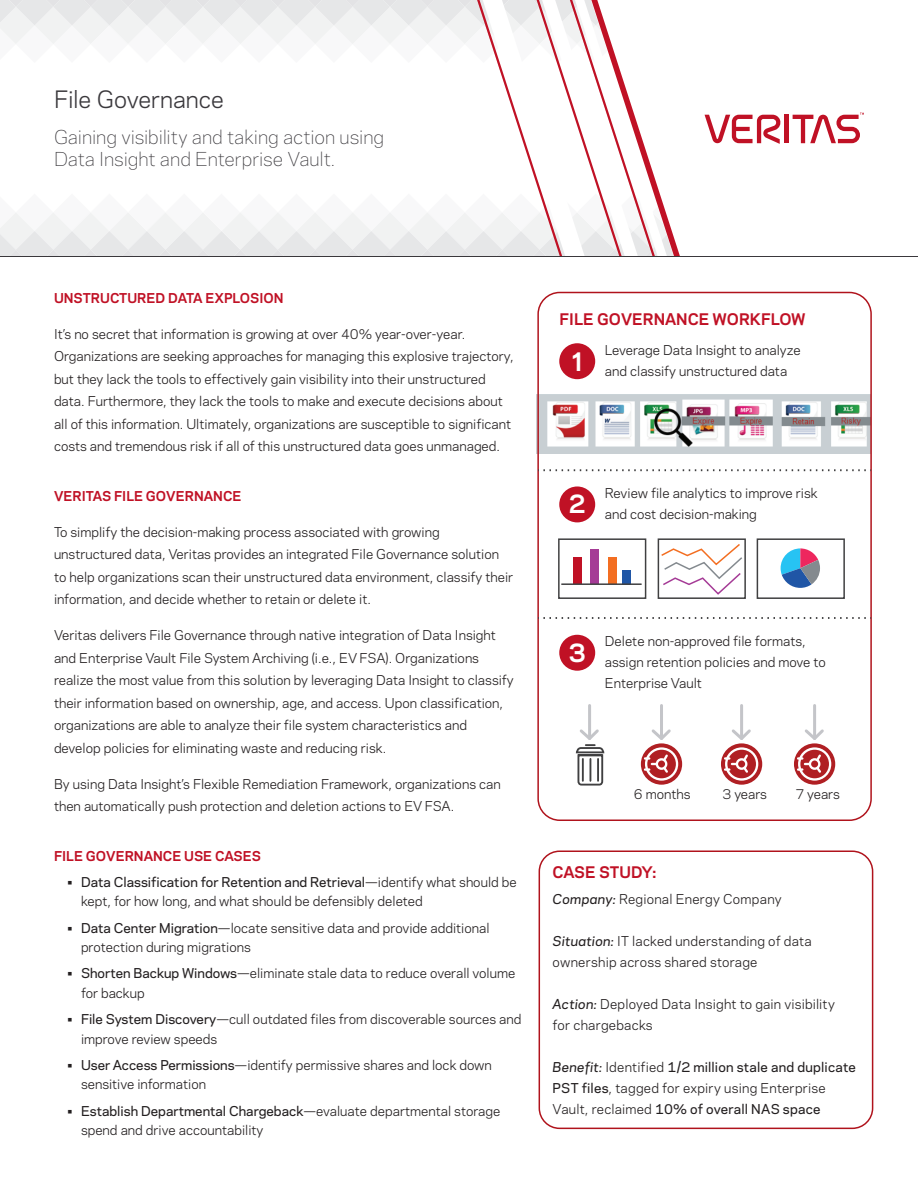
<style>
.page{position:relative;width:918px;height:1188px;background:#fff}
.page>*{position:absolute;margin:0;border:0;box-sizing:border-box;transform-origin:0 0}
.t1{font:700 24px "Polaris";color:#fff}
.t2{font:22.5px "Polaris";letter-spacing:-.005em;color:#3a383c}
.t3{font:300 18px/22.5px "Polaris";letter-spacing:-.005em;color:#3a383c}
.t4{font:700 15px "Polaris";color:#c01125}
.Body_Copy{font:12.75px/22.5px "Polaris";color:#231f20}
.Body_Copy-2{font:12.75px/21px "Polaris";letter-spacing:.02em;color:#231f20}
.Paragraph_Title{font:700 12.75px "Polaris";color:#c01125}
.s1{font-weight:500}
.s2{font-weight:500;font-style:italic}
</style>
<div class="page">
<svg style="left:0;top:0;width:477px;height:256px"></svg>
<svg style="left:477px;top:0;width:387px;height:256px"></svg>
<hr style="left:785px;top:115px;width:4px;height:28px;background:#c01125">
<svg style="left:705px;top:115px;width:76px;height:29px"></svg>
<svg style="left:793px;top:113px;width:71px;height:30px"></svg>
<hr style="left:0;top:256px;width:918px;height:1px;background:#3a383c">
<img style="left:540px;top:394px;width:329px;height:59px">
<div style="left:537px;top:292px;width:335px;height:529px;border:2px solid #b0131c;border-radius:22px"></div>
<div style="left:559px;top:343px;width:36px;height:36px;background:#c01125;border-radius:50%"></div>
<div style="left:559px;top:486px;width:36px;height:36px;background:#c01125;border-radius:50%"></div>
<div style="left:559px;top:635px;width:36px;height:36px;background:#c01125;border-radius:50%"></div>
<div style="left:573px;top:557px;width:9px;height:27px;background:#c01125"></div>
<div style="left:590px;top:549px;width:9px;height:35px;background:#a53b96"></div>
<div style="left:608px;top:557px;width:9px;height:27px;background:#f36e21"></div>
<div style="left:622px;top:570px;width:9px;height:14px;background:#2056a6"></div>
<hr style="left:561px;top:583px;width:81px;height:2px;background:#404041">
<svg style="left:661px;top:544px;width:81px;height:51px"></svg>
<svg style="left:781px;top:548px;width:39px;height:40px"></svg>
<div style="left:558px;top:538px;width:88px;height:61px;border:2px solid #404041"></div>
<div style="left:658px;top:538px;width:88px;height:61px;border:2px solid #404041"></div>
<div style="left:757px;top:538px;width:88px;height:61px;border:2px solid #404041"></div>
<svg style="left:641px;top:743px;width:41px;height:42px"></svg>
<div style="left:645px;top:747px;width:33px;height:34px;border:2px solid #fff;border-radius:50%"></div>
<svg style="left:645px;top:752px;width:25px;height:23px"></svg>
<svg style="left:721px;top:743px;width:41px;height:42px"></svg>
<div style="left:725px;top:747px;width:33px;height:34px;border:2px solid #fff;border-radius:50%"></div>
<svg style="left:725px;top:752px;width:25px;height:23px"></svg>
<svg style="left:794px;top:743px;width:41px;height:42px"></svg>
<div style="left:798px;top:747px;width:33px;height:34px;border:2px solid #fff;border-radius:50%"></div>
<svg style="left:798px;top:752px;width:25px;height:23px"></svg>
<hr style="left:588px;top:706px;width:3px;height:33px;background:#c4c5c9">
<svg style="left:575px;top:729px;width:30px;height:57px"></svg>
<hr style="left:660px;top:706px;width:3px;height:33px;background:#c4c5c9">
<svg style="left:651px;top:729px;width:20px;height:11px"></svg>
<hr style="left:740px;top:706px;width:3px;height:33px;background:#c4c5c9">
<svg style="left:732px;top:729px;width:19px;height:11px"></svg>
<hr style="left:813px;top:706px;width:3px;height:33px;background:#c4c5c9">
<svg style="left:805px;top:729px;width:19px;height:11px"></svg>
<svg style="left:538px;top:469px;width:333px;height:2px"></svg>
<svg style="left:538px;top:617px;width:333px;height:2px"></svg>
<div style="left:539px;top:850px;width:334px;height:279px;border:2px solid #b0131c;border-radius:20px"></div>
<h2 class="t2" style="left:54px;top:82px;width:171px">File Governance</h2>
<h3 class="t3" style="left:54px;top:125px;width:332px">Gaining visibility and taking action using<br>Data Insight and Enterprise Vault.</h3>
<p class="Paragraph_Title" style="left:54px;top:288px;width:231px">UNSTRUCTURED DATA EXPLOSION</p>
<p class="Body_Copy" style="left:54px;top:322px;width:461px">It’s no secret that information is growing at over 40% year-over-year.<br>Organizations are seeking approaches for managing this explosive trajectory, but they lack the tools to effectively gain visibility into their unstructured data. Furthermore, they lack the tools to make and execute decisions about all of this information. Ultimately, organizations are susceptible to significant costs and tremendous risk if all of this unstructured data goes unmanaged.</p>
<p class="Paragraph_Title" style="left:54px;top:486px;width:189px">VERITAS FILE GOVERNANCE</p>
<p class="Body_Copy" style="left:54px;top:520px;width:461px">To simplify the decision-making process associated with growing unstructured data, Veritas provides an integrated File Governance solution to help organizations scan their unstructured data environment, classify their information, and decide whether to retain or delete it.</p>
<p class="Body_Copy" style="left:54px;top:623px;width:461px">Veritas delivers File Governance through native integration of Data Insight and Enterprise Vault File System Archiving (i.e., EV FSA). Organizations realize the most value from this solution by leveraging Data Insight to classify their information based on ownership, age, and access. Upon classification, organizations are able to analyze their file system characteristics and develop policies for eliminating waste and reducing risk.</p>
<p class="Body_Copy" style="left:54px;top:772px;width:448px">By using Data Insight’s Flexible Remediation Framework, organizations can then automatically push protection and deletion actions to EV FSA.</p>
<p class="Paragraph_Title" style="left:54px;top:846px;width:209px">FILE GOVERNANCE USE CASES</p>
<p class="Body_Copy" style="left:81px;top:872px;width:437px;line-height:19.5px;text-indent:-14px"><span class="s1">• Data Classification for Retention and Retrieval</span>—identify what should be kept, for how long, and what should be defensibly deleted</p>
<p class="Body_Copy" style="left:81px;top:917px;width:410px;line-height:19.5px;text-indent:-14px"><span class="s1">• Data Center Migration</span>—locate sensitive data and provide additional protection during migrations</p>
<p class="Body_Copy" style="left:81px;top:963px;width:436px;line-height:19.5px;text-indent:-14px"><span class="s1">• Shorten Backup Windows</span>—eliminate stale data to reduce overall volume for backup</p>
<p class="Body_Copy" style="left:81px;top:1009px;width:442px;line-height:19.5px;text-indent:-14px"><span class="s1">• File System Discovery</span>—cull outdated files from discoverable sources and improve review speeds</p>
<p class="Body_Copy" style="left:81px;top:1055px;width:412px;line-height:19.5px;text-indent:-14px"><span class="s1">• User Access Permissions</span>—identify permissive shares and lock down sensitive information</p>
<p class="Body_Copy" style="left:81px;top:1100px;width:421px;line-height:19.5px;text-indent:-14px"><span class="s1">• Establish Departmental Chargeback</span>—evaluate departmental storage spend and drive accountability</p>
<p class="t4" style="left:560px;top:308px;width:248px">FILE GOVERNANCE WORKFLOW</p>
<p class="Body_Copy" style="left:572px;top:339px;width:230px;line-height:21px;text-indent:33px">Leverage Data Insight to analyze<br><sup>1</sup> and classify unstructured data</p>
<p class="Body_Copy" style="left:569px;top:482px;width:250px;line-height:21px;text-indent:36px">Review file analytics to improve risk<br><sup>2</sup> and cost decision-making</p>
<p class="t1" style="left:569px;top:635px;width:18px">3</p>
<p class="Body_Copy" style="left:605px;top:630px;width:223px;line-height:21px">Delete non-approved file formats, assign retention policies and move to<br>Enterprise Vault</p>
<p class="Body_Copy" style="left:634px;top:783px;width:58px">6 months</p>
<p class="Body_Copy" style="left:723px;top:783px;width:46px">3 years</p>
<p class="Body_Copy" style="left:795px;top:783px;width:46px">7 years</p>
<p class="t4" style="left:553px;top:861px;width:105px">CASE STUDY:</p>
<p class="Body_Copy-2" style="left:553px;top:888px;width:231px"><span class="s2">Company:</span> Regional Energy Company</p>
<p class="Body_Copy-2" style="left:553px;top:930px;width:261px"><span class="s2">Situation:</span> IT lacked understanding of data ownership across shared storage</p>
<p class="Body_Copy" style="left:553px;top:993px;width:284px;line-height:21px"><span class="s2">Action:</span> Deployed Data Insight to gain visibility for chargebacks</p>
<p class="Body_Copy-2" style="left:553px;top:1056px;width:305px"><span class="s2">Benefit:</span> Identified <span class="s1">1/2 million stale and duplicate<br>PST files</span>, tagged for expiry using Enterprise<br>Vault, reclaimed <span class="s1">10% of overall NAS space</span></p>
</div>
